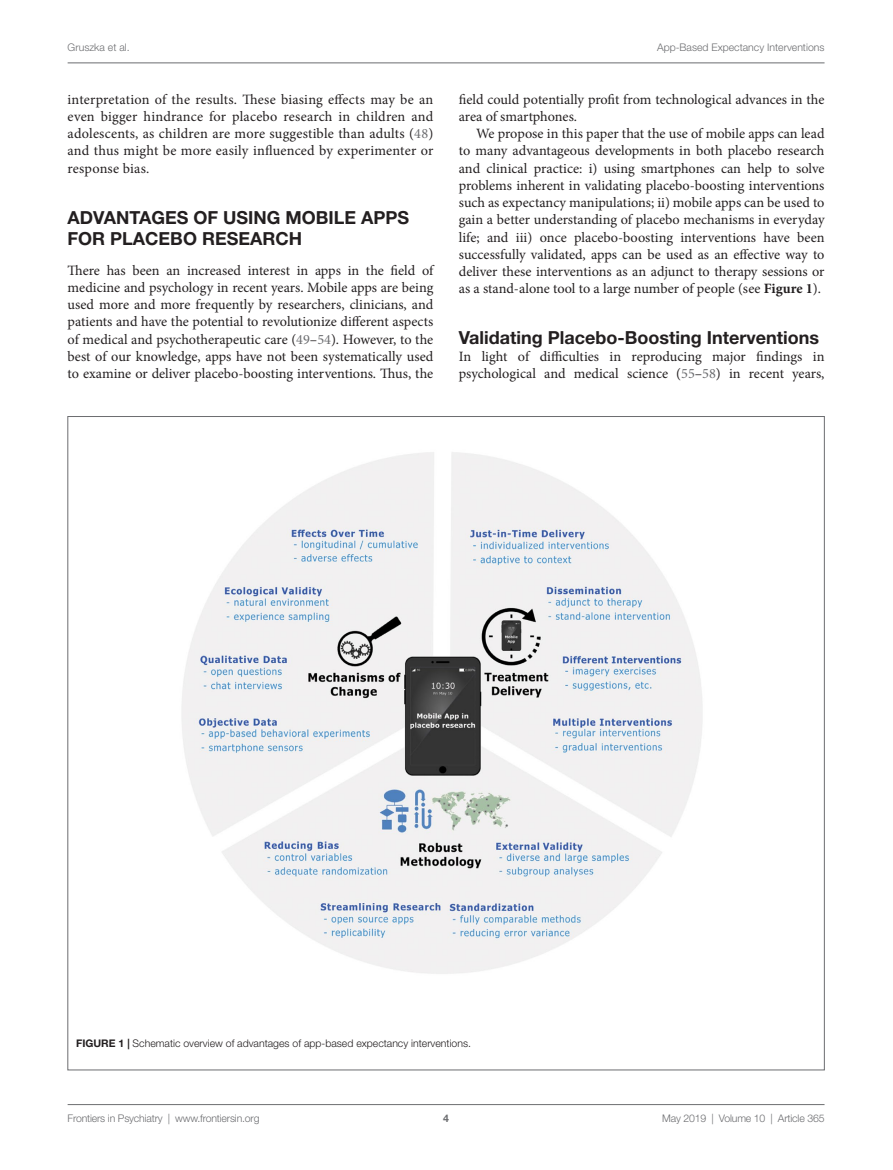
<style>
.page{position:relative;width:893px;height:1170px;background:#fff}
.page>*{position:absolute;margin:0;border:0;box-sizing:border-box;transform-origin:0 0}
._1{font:700 18px/21px "Helvetica Neue LT Std";color:#231f20}
._2{font:700 18px "Helvetica Neue LT Std";color:#231f20}
.T{font:14.25px/17.2px "Minion Pro";letter-spacing:.005em;color:#231f20;text-align:justify}
.T1{font:14.25px/17.2px "Minion Pro";color:#231f20}
.t1{font:300 10.5px "Helvetica Neue LT Std";letter-spacing:-.015em;color:#6c6d70}
.FC{font:300 10.5px "Helvetica Neue LT Std";color:#231f20}
.t2{font:700 10.5px "Helvetica Neue LT Std";color:#6c6d70}
.s1{color:#6c6d70}
.s2{font-weight:700}
</style>
<div class="page">
<hr style="left:68px;top:63px;width:756px;height:1px;background:#6c6d70">
<hr style="left:68px;top:1104px;width:756px;height:1px;background:#6c6d70">
<img style="left:182px;top:452px;width:521px;height:522px">
<p class="t1" style="left:68px;top:41px;width:64px">Gruszka et al.</p>
<p class="t1" style="left:657px;top:41px;width:169px">App-Based Expectancy Interventions</p>
<p class="T" style="left:68px;top:90px;width:367px">interpretation of the results. These biasing effects may be an even bigger hindrance for placebo research in children and adolescents, as children are more suggestible than adults (<span class="s1">48</span>) and thus might be more easily influenced by experimenter or response bias.</p>
<p class="_1" style="left:68px;top:206px;width:343px">ADVANTAGES OF USING MOBILE APPS<br>FOR PLACEBO RESEARCH</p>
<p class="T1" style="left:68px;top:261px;width:367px;text-align:justify">There has been an increased interest in apps in the field of medicine and psychology in recent years. Mobile apps are being used more and more frequently by researchers, clinicians, and patients and have the potential to revolutionize different aspects of medical and psychotherapeutic care (<span class="s1">49</span>–<span class="s1">54</span>). However, to the best of our knowledge, apps have not been systematically used to examine or deliver placebo-boosting interventions. Thus, the</p>
<p class="T1" style="left:459px;top:90px;width:367px">field could potentially profit from technological advances in the area of smartphones.</p>
<p class="T" style="left:459px;top:125px;width:367px;text-indent:17px">We propose in this paper that the use of mobile apps can lead to many advantageous developments in both placebo research and clinical practice: i) using smartphones can help to solve problems inherent in validating placebo-boosting interventions such as expectancy manipulations; ii) mobile apps can be used to gain a better understanding of placebo mechanisms in everyday life; and iii) once placebo-boosting interventions have been successfully validated, apps can be used as an effective way to deliver these interventions as an adjunct to therapy sessions or as a stand-alone tool to a large number of people (see <span class="s2">Figure 1</span>).</p>
<p class="_2" style="left:459px;top:326px;width:362px">Validating Placebo-Boosting Interventions</p>
<p class="T1" style="left:459px;top:348px;width:367px">In light of difficulties in reproducing major findings in psychological and medical science (<span class="s1">55</span>–<span class="s1">58</span>) in recent years,</p>
<p class="FC" style="left:76px;top:1036px;width:396px"><span class="s2">FIGURE 1 |</span> Schematic overview of advantages of app-based expectancy interventions.</p>
<p class="t1" style="left:68px;top:1111px;width:193px">Frontiers in Psychiatry | www.frontiersin.org</p>
<p class="t2" style="left:443px;top:1111px;width:7px">4</p>
<p class="t1" style="left:662px;top:1111px;width:164px">May 2019 | Volume 10 | Article 365</p>
</div>
